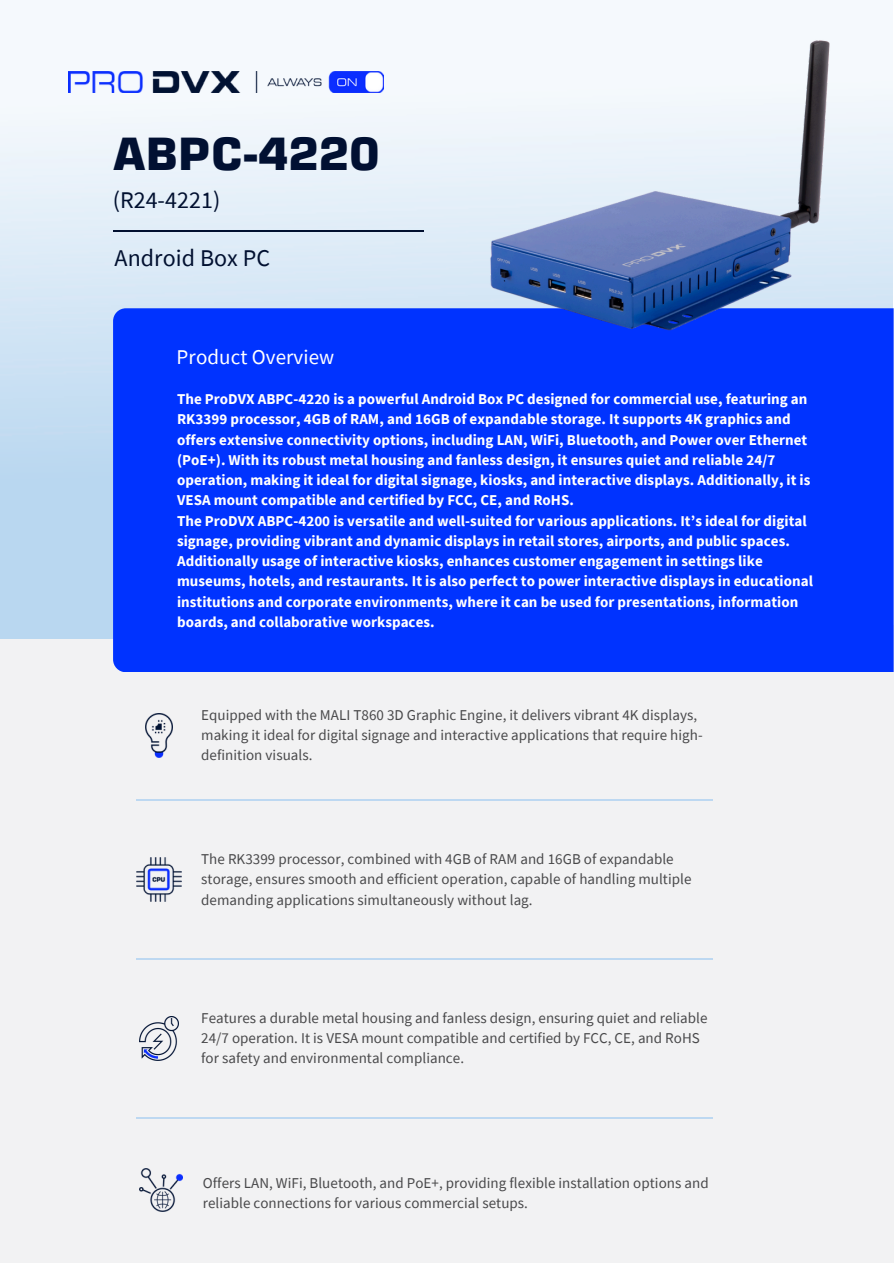
<style>
.page{position:relative;width:894px;height:1264px;background:#fff}
.page>*{position:absolute;margin:0;border:0;box-sizing:border-box;transform-origin:0 0}
.t1{font:700 45px "Eurostile LT";letter-spacing:.005em;color:#011032}
.t2{font:24px "Source Sans Pro";letter-spacing:.005em;color:#011030}
.t3{font:21px "Source Sans Pro";letter-spacing:.005em;color:#fff}
.t4{font:700 15px/20.2px "Source Sans Pro";letter-spacing:.005em;color:#fff}
.t5{font:15px/20.2px "Source Sans Pro";letter-spacing:.005em;color:#48484a}
</style>
<div class="page">
<div style="left:0;top:625px;width:893px;height:637px;background:#f2f2f3"></div>
<img style="left:0;top:71px;width:892px;height:567px">
<hr style="left:136px;top:1116px;width:576px;height:2px;background:#bdd8f1">
<hr style="left:136px;top:958px;width:576px;height:1px;background:#bdd8f1">
<hr style="left:136px;top:799px;width:576px;height:2px;background:#bdd8f1">
<img style="left:136px;top:857px;width:45px;height:44px">
<hr style="left:113px;top:230px;width:310px;height:2px;background:#011030">
<div style="left:113px;top:308px;width:780px;height:364px;background:#03f"></div>
<img style="left:68px;top:72px;width:315px;height:20px">
<img style="left:478px;top:39px;width:389px;height:370px">
<img style="left:139px;top:1016px;width:39px;height:44px">
<img style="left:145px;top:713px;width:27px;height:44px">
<img style="left:139px;top:1168px;width:43px;height:43px">
<p class="t1" style="left:113px;top:137px;width:268px">ABPC-4220</p>
<p class="t2" style="left:113px;top:184px;width:109px">(R24-4221)</p>
<p class="t2" style="left:114px;top:242px;width:157px">Android Box PC</p>
<p class="t3" style="left:177px;top:343px;width:159px">Product Overview</p>
<p class="t4" style="left:177px;top:388px;width:637px">The ProDVX ABPC-4220 is a powerful Android Box PC designed for commercial use, featuring an RK3399 processor, 4GB of RAM, and 16GB of expandable storage. It supports 4K graphics and offers extensive connectivity options, including LAN, WiFi, Bluetooth, and Power over Ethernet (PoE+). With its robust metal housing and fanless design, it ensures quiet and reliable 24/7 operation, making it ideal for digital signage, kiosks, and interactive displays. Additionally, it is VESA mount compatible and certified by FCC, CE, and RoHS.<br>The ProDVX ABPC-4200 is versatile and well-suited for various applications. It’s ideal for digital signage, providing vibrant and dynamic displays in retail stores, airports, and public spaces.<br>Additionally usage of interactive kiosks, enhances customer engagement in settings like museums, hotels, and restaurants. It is also perfect to power interactive displays in educational institutions and corporate environments, where it can be used for presentations, information boards, and collaborative workspaces.</p>
<p class="t5" style="left:201px;top:704px;width:503px">Equipped with the MALI T860 3D Graphic Engine, it delivers vibrant 4K displays, making it ideal for digital signage and interactive applications that require high&shy;definition visuals.</p>
<h5 class="t5" style="left:201px;top:848px;width:491px">The RK3399 processor, combined with 4GB of RAM and 16GB of expandable storage, ensures smooth and efficient operation, capable of handling multiple demanding applications simultaneously without lag.</h5>
<p class="t5" style="left:201px;top:1007px;width:507px">Features a durable metal housing and fanless design, ensuring quiet and reliable<br>24/7 operation. It is VESA mount compatible and certified by FCC, CE, and RoHS for safety and environmental compliance.</p>
<p class="t5" style="left:203px;top:1171px;width:507px">Offers LAN, WiFi, Bluetooth, and PoE+, providing flexible installation options and reliable connections for various commercial setups.</p>
</div>
